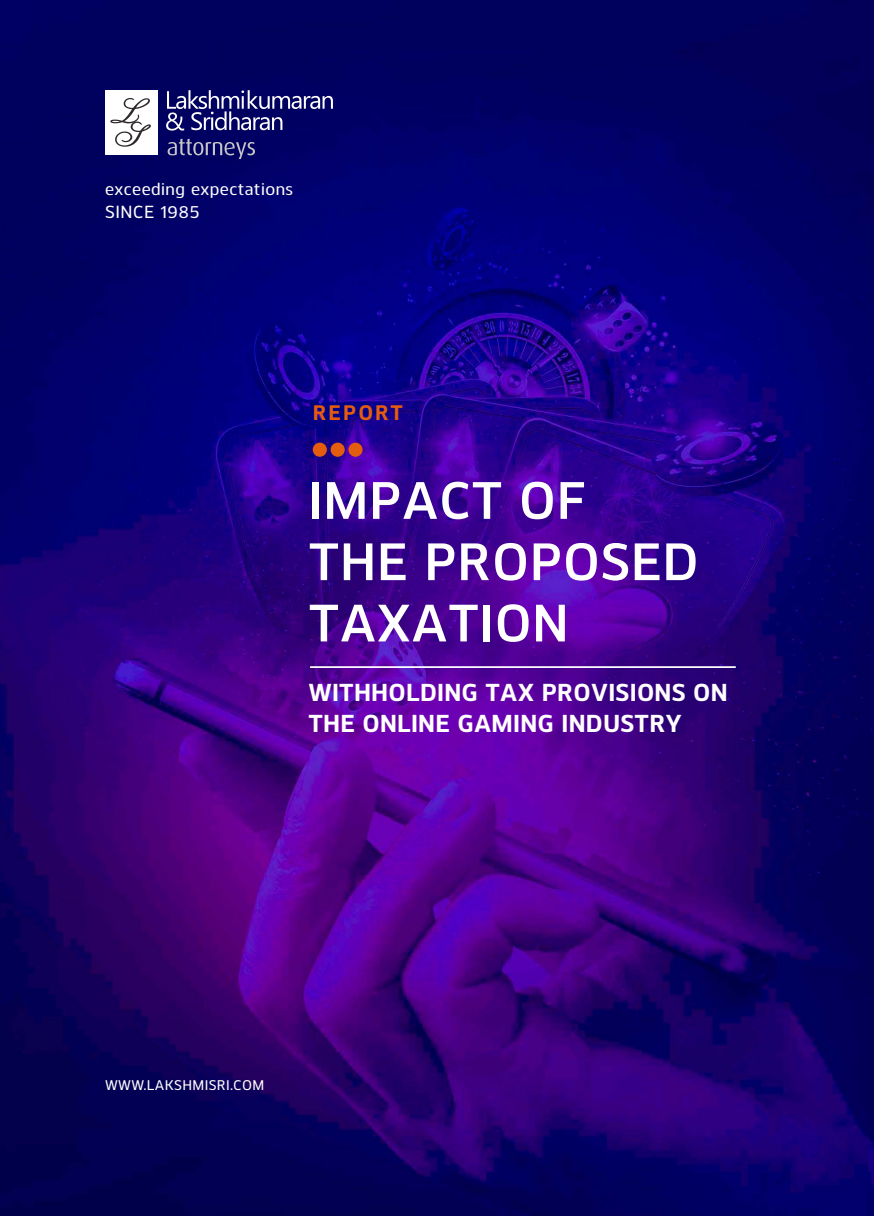
<style>
.page{position:relative;width:874px;height:1216px;background:#fff}
.page>*{position:absolute;margin:0;border:0;box-sizing:border-box;transform-origin:0 0}
.t1{font:600 52.5px/61.2px "Kobern";letter-spacing:.01em;color:#fff}
.t2{font:700 24.5px/31.5px "Kobern";letter-spacing:.01em;color:#fff}
.t3{font:700 21px "Kobern";letter-spacing:.1em;color:#e45d0f}
.t4{font:500 17.5px/23.4px "Kobern";letter-spacing:.025em;color:#fff}
.t5{font:500 14px "Kobern";letter-spacing:.025em;color:#fff}
</style>
<div class="page">
<img style="left:0;top:0;width:873px;height:1215px">
<div style="left:312px;top:442px;width:15px;height:15px;background:#e45d0f;border-radius:50%"></div>
<div style="left:330px;top:442px;width:14px;height:15px;background:#e45d0f;border-radius:50%"></div>
<div style="left:348px;top:442px;width:14px;height:15px;background:#e45d0f;border-radius:50%"></div>
<svg style="left:166px;top:90px;width:167px;height:41px;background:#383883"></svg>
<div style="left:105px;top:90px;width:53px;height:65px;background:#fff"></div>
<svg style="left:110px;top:98px;width:41px;height:49px"></svg>
<svg style="left:167px;top:139px;width:88px;height:20px;background:#31317b"></svg>
<hr style="left:310px;top:666px;width:425px;height:2px;background:#fff">
<p class="t4" style="left:105px;top:176px;width:189px">exceeding expectations<br>SINCE 1985</p>
<p class="t3" style="left:312px;top:398px;width:92px">REPORT</p>
<h1 class="t1" style="left:308px;top:467px;width:392px">IMPACT OF<br>THE PROPOSED<br>TAXATION</h1>
<p class="t2" style="left:308px;top:675px;width:420px">WITHHOLDING TAX PROVISIONS ON<br>THE ONLINE GAMING INDUSTRY</p>
<p class="t5" style="left:105px;top:1075px;width:161px">WWW.LAKSHMISRI.COM</p>
</div>
